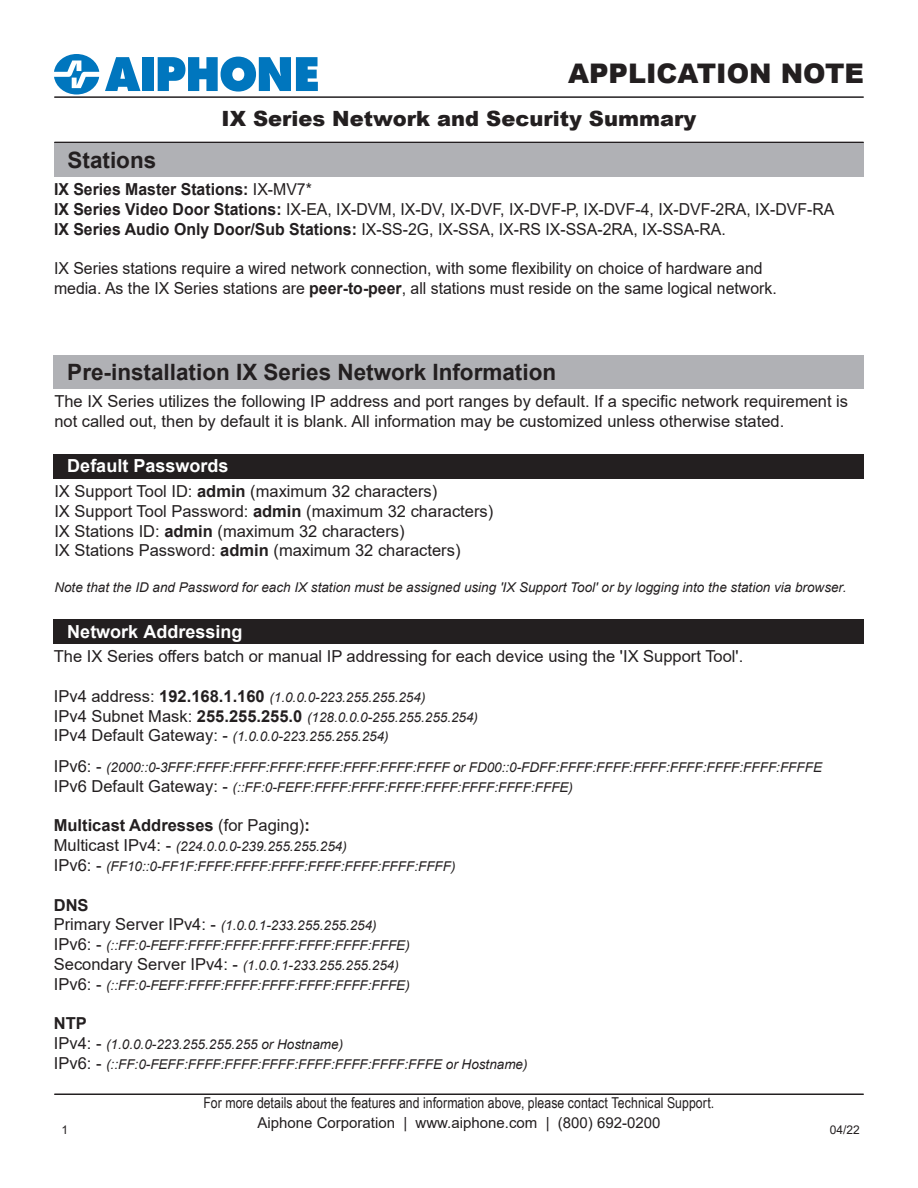
<style>
.page{position:relative;width:918px;height:1188px;background:#fff}
.page>*{position:absolute;margin:0;border:0;box-sizing:border-box;transform-origin:0 0}
.t1{font:900 27px "Arial";color:#231f20}
.t2{font:700 22.5px "Arial";color:#231f20}
.t3{font:900 21px "Arial";color:#231f20}
.t4{font:700 18px "Arial";color:#fff}
.t5{font:16.5px/19.8px "Arial";color:#231f20}
.t6{font:16.5px/19.8px "Arial";color:#231f20;scale:.96 1}
.t7{font:700 16.5px "Arial";color:#231f20}
.t8{font:15px "Arial Narrow";letter-spacing:.005em;color:#231f20}
.t9{font:15px "Arial";color:#231f20}
.t10{font:italic 13.5px/19.8px "Arial";color:#231f20}
.t11{font:12px "Arial";color:#231f20}
.s1{font-weight:700}
.s2{font-style:normal;font-size:16.5px}
.s3{font-weight:700;font-style:normal;font-size:16.5px}
.s4{font-weight:400}
</style>
<div class="page">
<hr style="left:55px;top:1094px;width:808px;height:1px;background:#231f20">
<hr style="left:55px;top:96px;width:808px;height:2px;background:#231f20">
<svg style="left:54px;top:54px;width:45px;height:41px"></svg>
<svg style="left:105px;top:57px;width:35px;height:34px"></svg>
<div style="left:142px;top:57px;width:12px;height:34px;background:#0076be"></div>
<svg style="left:158px;top:57px;width:160px;height:35px"></svg>
<hr style="left:55px;top:142px;width:808px;height:1px;background:#231f20">
<div style="left:54px;top:355px;width:810px;height:34px;background:#b0b1b5"></div>
<div style="left:54px;top:619px;width:810px;height:25px;background:#231f20"></div>
<div style="left:54px;top:143px;width:810px;height:34px;background:#b0b1b5"></div>
<div style="left:54px;top:454px;width:810px;height:24px;background:#231f20"></div>
<h1 class="t1" style="left:568px;top:54px;width:297px">APPLICATION NOTE</h1>
<h2 class="t2" style="left:68px;top:144px;width:90px">Stations</h2>
<h3 class="t3" style="left:222px;top:103px;width:476px">IX Series Network and Security Summary</h3>
<p class="t6" style="left:54px;top:179px;width:814px"><span class="s1">IX Series Master Stations:</span> IX-MV7*<br><span class="s1">IX Series Video Door Stations:</span> IX-EA, IX-DVM, IX-DV, IX-DVF, IX-DVF-P, IX-DVF-4, IX-DVF-2RA, IX-DVF-RA<br><span class="s1">IX Series Audio Only Door/Sub Stations:</span> IX-SS-2G, IX-SSA, IX-RS IX-SSA-2RA, IX-SSA-RA.</p>
<p class="t6" style="left:54px;top:259px;width:754px">IX Series stations require a wired network connection, with some flexibility on choice of hardware and media. As the IX Series stations are <span class="s1">peer-to-peer</span>, all stations must reside on the same logical network.</p>
<h2 class="t2" style="left:67px;top:356px;width:490px">Pre-installation IX Series Network Information</h2>
<p class="t5" style="left:54px;top:391px;width:795px">The IX Series utilizes the following IP address and port ranges by default. If a specific network requirement is not called out, then by default it is blank. All information may be customized unless otherwise stated.</p>
<h3 class="t4" style="left:67px;top:453px;width:163px">Default Passwords</h3>
<p class="t5" style="left:54px;top:481px;width:440px">IX Support Tool ID: <span class="s1">admin</span> (maximum 32 characters)<br>IX Support Tool Password: <span class="s1">admin</span> (maximum 32 characters)<br>IX Stations ID: <span class="s1">admin</span> (maximum 32 characters)<br>IX Stations Password: <span class="s1">admin</span> (maximum 32 characters)</p>
<p class="t10" style="left:54px;top:578px;width:794px">Note that the ID and Password for each IX station must be assigned using 'IX Support Tool' or by logging into the station via browser.</p>
<h3 class="t4" style="left:67px;top:619px;width:177px">Network Addressing</h3>
<p class="t5" style="left:54px;top:646px;width:691px">The IX Series offers batch or manual IP addressing for each device using the 'IX Support Tool'.</p>
<p class="t10" style="left:54px;top:687px;width:426px"><span class="s2">IPv4 address:</span> <span class="s3">192.168.1.160</span> (1.0.0.0-223.255.255.254)<br><span class="s2">IPv4 Subnet Mask:</span> <span class="s3">255.255.255.0</span> (128.0.0.0-255.255.255.254)<br><span class="s2">IPv4 Default Gateway: -</span> (1.0.0.0-223.255.255.254)</p>
<p class="t10" style="left:54px;top:758px;width:770px"><span class="s2">IPv6: -</span> (2000::0-3FFF:FFFF:FFFF:FFFF:FFFF:FFFF:FFFF:FFFF or FD00::0-FDFF:FFFF:FFFF:FFFF:FFFF:FFFF:FFFF:FFFFE<br><span class="s2">IPv6 Default Gateway: -</span> (::FF:0-FEFF:FFFF:FFFF:FFFF:FFFF:FFFF:FFFF:FFFE)</p>
<p class="t7" style="left:54px;top:814px;width:258px">Multicast Addresses <span class="s4">(for Paging)</span>:</p>
<p class="t10" style="left:54px;top:837px;width:403px"><span class="s2">Multicast IPv4: -</span> (224.0.0.0-239.255.255.254)<br><span class="s2">IPv6: -</span> (FF10::0-FF1F:FFFF:FFFF:FFFF:FFFF:FFFF:FFFF:FFFF)</p>
<p class="t7" style="left:54px;top:893px;width:36px">DNS</p>
<p class="t10" style="left:54px;top:916px;width:357px"><span class="s2">Primary Server IPv4: -</span> (1.0.0.1-233.255.255.254)<br><span class="s2">IPv6: -</span> (::FF:0-FEFF:FFFF:FFFF:FFFF:FFFF:FFFF:FFFE)<br><span class="s2">Secondary Server IPv4: -</span> (1.0.0.1-233.255.255.254)<br><span class="s2">IPv6: -</span> (::FF:0-FEFF:FFFF:FFFF:FFFF:FFFF:FFFF:FFFE)</p>
<p class="t7" style="left:54px;top:1012px;width:34px">NTP</p>
<p class="t10" style="left:54px;top:1035px;width:475px"><span class="s2">IPv4: -</span> (1.0.0.0-223.255.255.255 or Hostname)<br><span class="s2">IPv6: -</span> (::FF:0-FEFF:FFFF:FFFF:FFFF:FFFF:FFFF:FFFF:FFFE or Hostname)</p>
<p class="t8" style="left:204px;top:1091px;width:512px">For more details about the features and information above, please contact Technical Support.</p>
<p class="t9" style="left:257px;top:1113px;width:405px">Aiphone Corporation | www.aiphone.com | (800) 692-0200</p>
<p class="t11" style="left:61px;top:1122px;width:8px">1</p>
<p class="t11" style="left:830px;top:1122px;width:32px">04/22</p>
</div>
